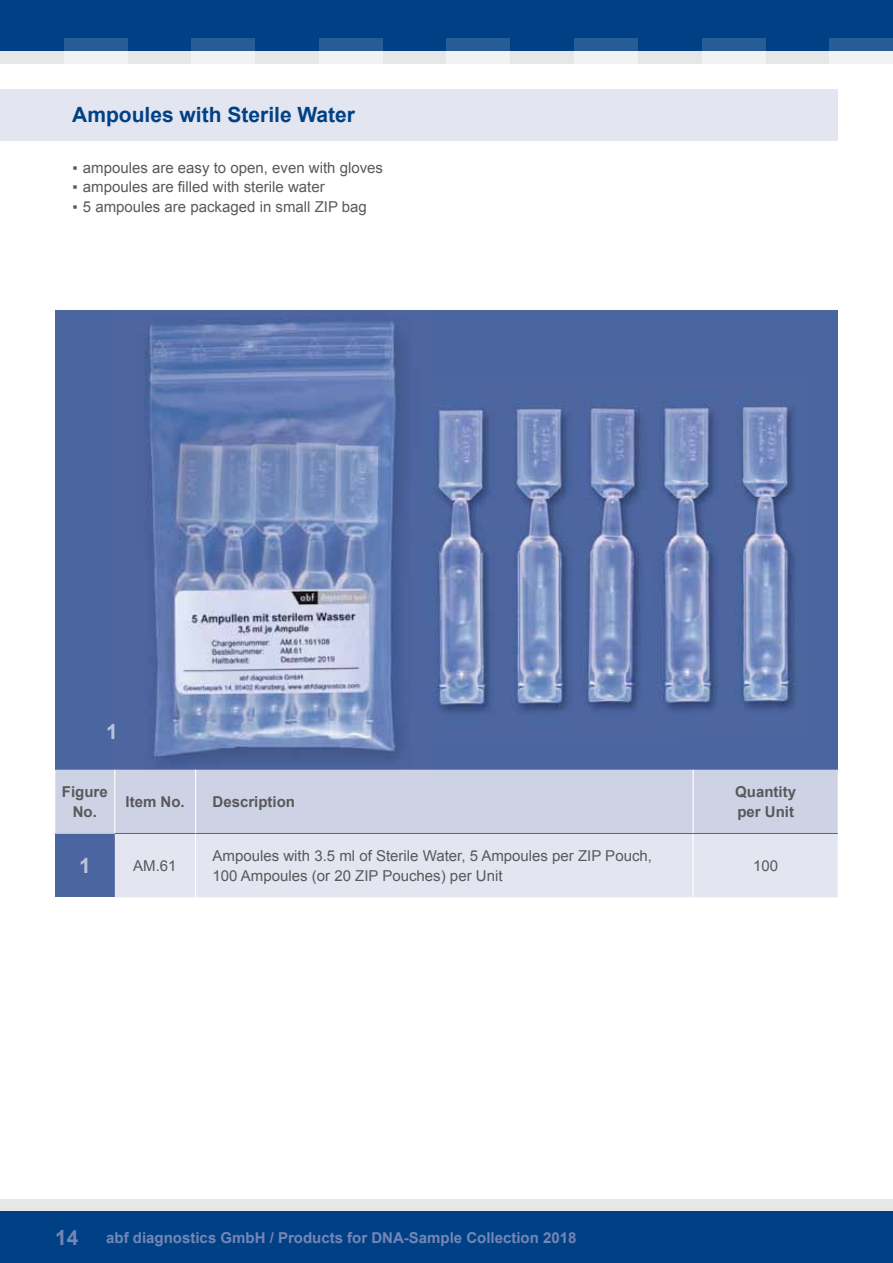
<style>
.page{position:relative;width:893px;height:1263px;background:#fff}
.page>*{position:absolute;margin:0;border:0;box-sizing:border-box;transform-origin:0 0}
.t1{font:700 21px "Arial";color:#004185}
.t2{font:700 21px "Arial";color:#7685b6}
.t3{font:700 21px "Arial";color:#bdc3dd}
.t4{font:15px/19.5px "Arial";color:#58595b}
.t5{font:700 15px "Arial";color:#7685b6}
.t6{font:700 15px/19.5px "Arial";color:#58595b;text-align:center}
</style>
<div class="page">
<div style="left:55px;top:310px;width:783px;height:460px;background:#4b65a0"></div>
<img style="left:112px;top:321px;width:319px;height:449px">
<div style="left:0;top:0;width:893px;height:51px;background:#004185"></div>
<div style="left:0;top:51px;width:893px;height:13px;background:#e6e7e8"></div>
<div style="left:0;top:1199px;width:893px;height:13px;background:#e6e7e8"></div>
<div style="left:0;top:1212px;width:893px;height:51px;background:#004185"></div>
<div style="left:64px;top:38px;width:64px;height:13px;background:#265d97"></div>
<div style="left:191px;top:38px;width:64px;height:13px;background:#265d97"></div>
<div style="left:319px;top:38px;width:64px;height:13px;background:#265d97"></div>
<div style="left:446px;top:38px;width:64px;height:13px;background:#265d97"></div>
<div style="left:574px;top:38px;width:64px;height:13px;background:#265d97"></div>
<div style="left:702px;top:38px;width:63px;height:13px;background:#265d97"></div>
<div style="left:829px;top:38px;width:64px;height:13px;background:#265d97"></div>
<div style="left:64px;top:51px;width:64px;height:13px;background:#f2f2f3"></div>
<div style="left:191px;top:51px;width:64px;height:13px;background:#f2f2f3"></div>
<div style="left:319px;top:51px;width:64px;height:13px;background:#f2f2f3"></div>
<div style="left:446px;top:51px;width:64px;height:13px;background:#f2f2f3"></div>
<div style="left:574px;top:51px;width:64px;height:13px;background:#f2f2f3"></div>
<div style="left:702px;top:51px;width:63px;height:13px;background:#f2f2f3"></div>
<div style="left:829px;top:51px;width:64px;height:13px;background:#f2f2f3"></div>
<div style="left:0;top:89px;width:838px;height:51px;background:#e3e5f0"></div>
<div style="left:55px;top:770px;width:783px;height:63px;background:#ced2e5"></div>
<div style="left:55px;top:833px;width:60px;height:64px;background:#4b65a0"></div>
<div style="left:115px;top:834px;width:723px;height:63px;background:#e3e5f0"></div>
<hr style="left:114px;top:770px;width:1px;height:63px;background:#fff">
<hr style="left:195px;top:770px;width:1px;height:63px;background:#fff">
<hr style="left:115px;top:833px;width:81px;height:1px;background:#4b65a0">
<hr style="left:196px;top:833px;width:497px;height:1px;background:#4b65a0">
<hr style="left:195px;top:834px;width:1px;height:63px;background:#fff">
<hr style="left:55px;top:833px;width:60px;height:1px;background:#bdc3dd">
<hr style="left:693px;top:770px;width:1px;height:63px;background:#fff">
<hr style="left:693px;top:834px;width:1px;height:63px;background:#fff">
<hr style="left:693px;top:833px;width:145px;height:1px;background:#4b65a0">
<img style="left:427px;top:380px;width:215px;height:358px">
<img style="left:658px;top:402px;width:138px;height:309px">
<h1 class="t1" style="left:72px;top:101px;width:284px">Ampoules with Sterile Water</h1>
<p class="t4" style="left:72px;top:158px;width:312px">▪ ampoules are easy to open, even with gloves</p>
<p class="t4" style="left:72px;top:177px;width:254px">▪ ampoules are filled with sterile water</p>
<p class="t4" style="left:72px;top:197px;width:296px">▪ 5 ampoules are packaged in small ZIP bag</p>
<h1 class="t3" style="left:106px;top:717px;width:13px">1</h1>
<p class="t6" style="left:62px;top:782px;width:47px">Figure<br>No.</p>
<p class="t6" style="left:126px;top:792px;width:61px">Item No.</p>
<p class="t6" style="left:213px;top:792px;width:84px">Description</p>
<p class="t6" style="left:735px;top:782px;width:62px;text-align:left">Quantity per Unit</p>
<h1 class="t3" style="left:79px;top:852px;width:13px">1</h1>
<p class="t4" style="left:133px;top:856px;width:45px">AM.61</p>
<p class="t4" style="left:213px;top:846px;width:441px">Ampoules with 3.5 ml of Sterile Water, 5 Ampoules per ZIP Pouch,<br>100 Ampoules (or 20 ZIP Pouches) per Unit</p>
<p class="t4" style="left:753px;top:856px;width:27px">100</p>
<h1 class="t2" style="left:55px;top:1224px;width:25px">14</h1>
<p class="t5" style="left:106px;top:1228px;width:472px">abf diagnostics GmbH / Products for DNA-Sample Collection 2018</p>
</div>
